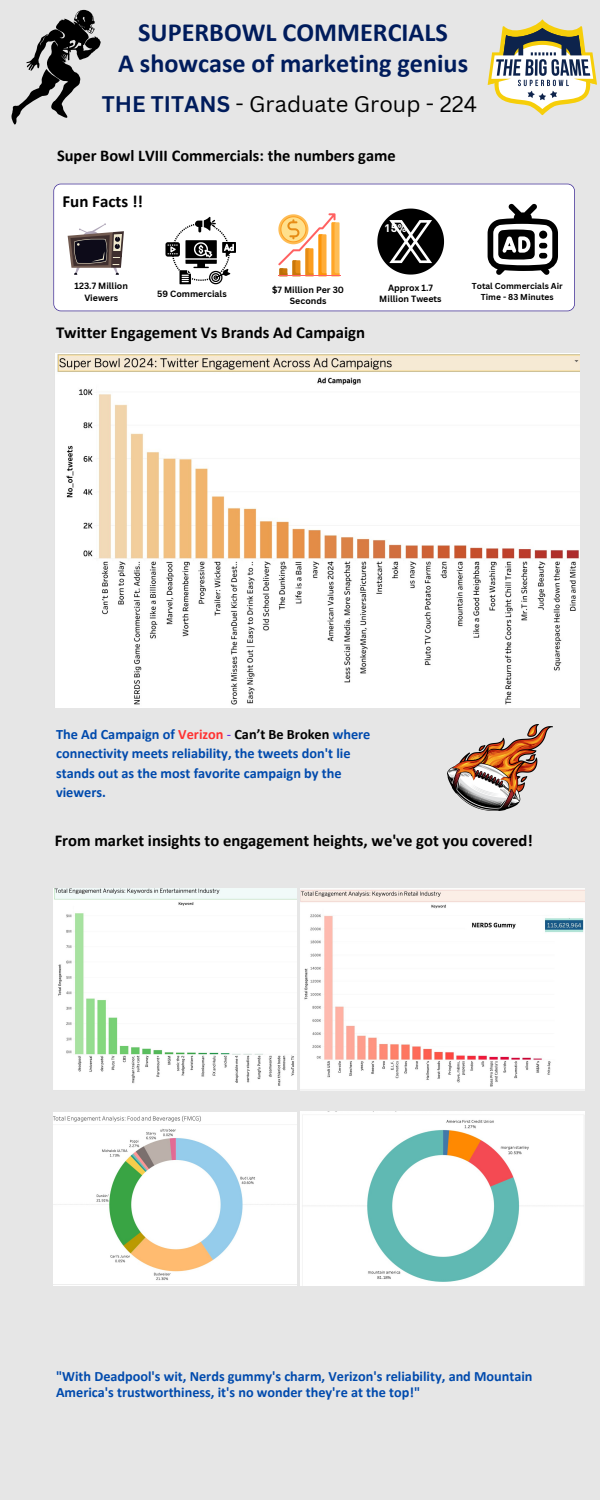
<style>
.page{position:relative;width:600px;height:1500px;background:#e6e6e6}
.page>*{position:absolute;margin:0;border:0;box-sizing:border-box;transform-origin:0 0}
.t1{font:700 26.2px/30.9px "Calibri";color:#001c5c;text-align:center}
.t2{font:22px "Canva Sans";color:#000}
.t3{font:700 17px "Calibri";color:#000}
.t4{font:700 16.7px "Calibri";color:#000}
.t5{font:700 16.6px "Calibri";color:#000}
.t6{font:700 16.4px "Calibri";color:#000}
.t7{font:700 14.3px/19.5px "Calibri";color:#004aad}
.t8{font:700 14.2px/16.5px "Calibri";color:#004aad}
.t9{font:700 11px "Cerebri Sans";color:#fff}
.t10{font:700 8.8px/11.8px "Canva Sans";color:#000;text-align:center}
.t11{font:700 8.4px/11.2px "Canva Sans";color:#000;text-align:center}
.s1{font-weight:700;color:#001c5c}
.s2{color:#ff3131}
.s3{font-weight:400;color:#5e17eb}
.s4{color:#000}
</style>
<div class="page">
<svg style="left:11px;top:10px;width:90px;height:115px"></svg>
<svg style="left:488px;top:19px;width:109px;height:96px"></svg>
<div style="left:53px;top:184px;width:522px;height:127px;background:#fff"></div>
<svg style="left:68px;top:223px;width:56px;height:52px;background:#888182"></svg>
<svg style="left:165px;top:217px;width:71px;height:67px;background:#b4b4b4"></svg>
<hr style="left:278px;top:275px;width:63px;height:1px;background:#ff6161">
<svg style="left:278px;top:213px;width:62px;height:62px;background:#fbd09a"></svg>
<svg style="left:488px;top:204px;width:70px;height:71px;background:#878787"></svg>
<svg style="left:377px;top:209px;width:67px;height:66px;background:#595959"></svg>
<img style="left:53px;top:888px;width:243px;height:202px">
<img style="left:300px;top:1112px;width:285px;height:174px">
<img style="left:53px;top:1113px;width:243px;height:173px">
<img style="left:448px;top:724px;width:105px;height:87px">
<img style="left:55px;top:354px;width:525px;height:354px">
<img style="left:300px;top:888px;width:285px;height:203px">
<p class="t1" style="left:118px;top:19px;width:352px">SUPERBOWL COMMERCIALS<br>A showcase of marketing genius</p>
<p class="t2" style="left:102px;top:89px;width:377px"><span class="s1">THE TITANS</span> - Graduate Group - 224</p>
<p class="t6" style="left:57px;top:149px;width:340px">Super Bowl LVIII Commercials: the numbers game</p>
<h6 class="t3" style="left:62px;top:195px;width:82px">Fun Facts !!</h6>
<p class="t9" style="left:384px;top:221px;width:24px">15%</p>
<h6 class="t10" style="left:75px;top:280px;width:55px">123.7 Million<br>Viewers</h6>
<h6 class="t10" style="left:157px;top:288px;width:71px">59 Commercials</h6>
<p class="t10" style="left:272px;top:283px;width:73px">$7 Million Per 30<br>Seconds</p>
<p class="t10" style="left:379px;top:281px;width:64px">Approx 1.7<br>Million Tweets</p>
<h6 class="t11" style="left:472px;top:280px;width:92px">Total Commercials Air<br>Time - 83 Minutes</h6>
<p class="t4" style="left:56px;top:326px;width:311px">Twitter Engagement Vs Brands Ad Campaign</p>
<p class="t7" style="left:56px;top:725px;width:316px">The Ad Campaign of <span class="s2">Verizon</span> <span class="s3">-</span> <span class="s4">Can’t Be Broken</span> where connectivity meets reliability, the tweets don't lie stands out as the most favorite campaign by the viewers.</p>
<h3 class="t5" style="left:55px;top:833px;width:480px">From market insights to engagement heights, we've got you covered!</h3>
<h3 class="t8" style="left:56px;top:1369px;width:478px">"With Deadpool's wit, Nerds gummy's charm, Verizon's reliability, and Mountain<br>America's trustworthiness, it's no wonder they're at the top!"</h3>
</div>
